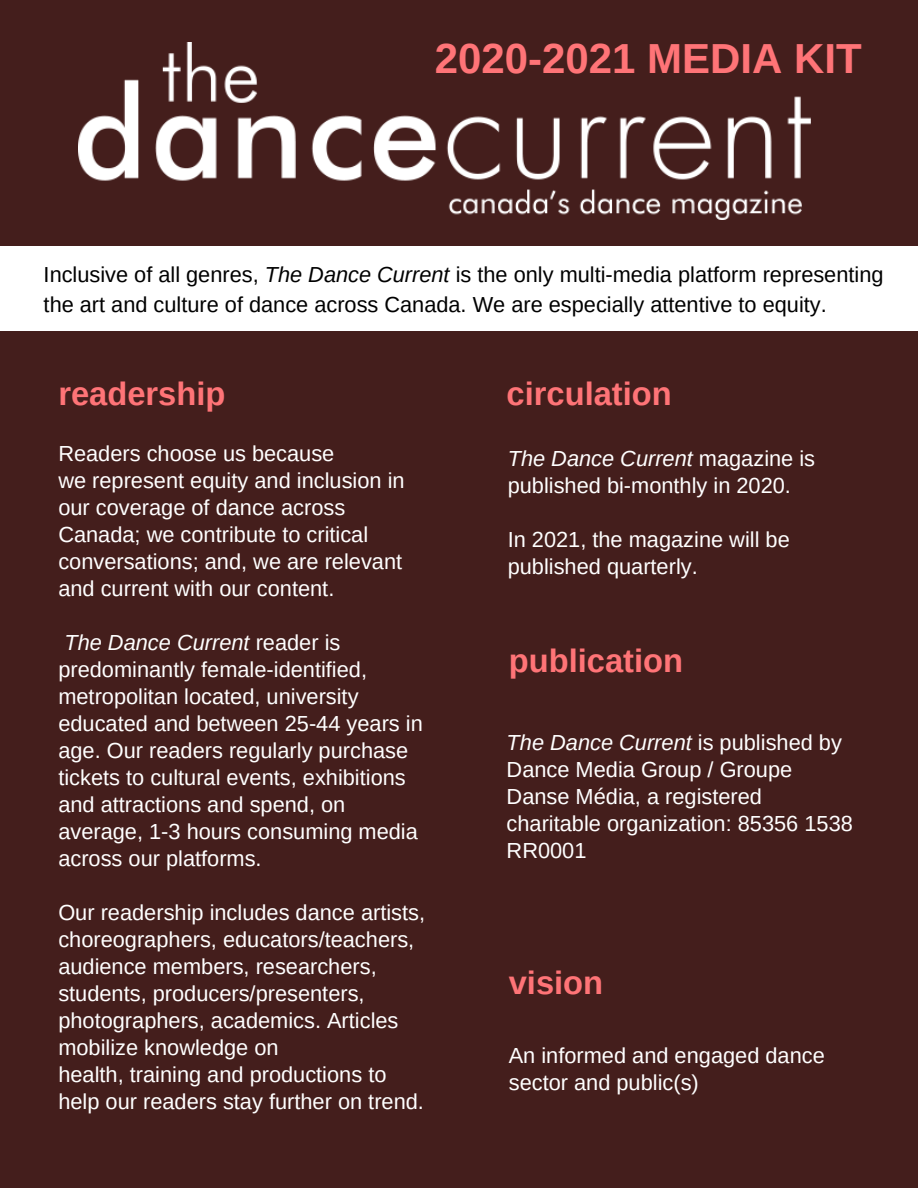
<style>
.page{position:relative;width:918px;height:1188px;background:#441e1c}
.page>*{position:absolute;margin:0;border:0;box-sizing:border-box;transform-origin:0 0}
.t1{font:700 42px "Arimo";color:#ff7477}
.t2{font:700 32.7px "Arimo";color:#ff7477}
.t3{font:21.75px/27px "Arimo";color:#fff}
.t4{font:21.75px/30.3px "Arimo";color:#000}
.s1{font-style:italic}
</style>
<div class="page">
<img style="left:79px;top:43px;width:732px;height:176px">
<div style="left:0;top:246px;width:918px;height:85px;background:#fff"></div>
<h1 class="t1" style="left:435px;top:35px;width:428px">2020-2021 MEDIA KIT</h1>
<p class="t4" style="left:44px;top:259px;width:841px">Inclusive of all genres, <span class="s1">The Dance Current</span> is the only multi-media platform representing the art and culture of dance across Canada. We are especially attentive to equity.</p>
<h2 class="t2" style="left:58px;top:376px;width:169px">readership</h2>
<p class="t3" style="left:58px;top:440px;width:348px">Readers choose us because<br>we represent equity and inclusion in our coverage of dance across<br>Canada; we contribute to critical conversations; and, we are relevant and current with our content.</p>
<p class="t3" style="left:58px;top:629px;width:366px"><span class="s1">The Dance Current</span> reader is predominantly female-identified, metropolitan located, university educated and between 25-44 years in age. Our readers regularly purchase tickets to cultural events, exhibitions and attractions and spend, on average, 1-3 hours consuming media across our platforms.</p>
<p class="t3" style="left:58px;top:899px;width:368px">Our readership includes dance artists, choreographers, educators/teachers, audience members, researchers, students, producers/presenters, photographers, academics. Articles mobilize knowledge on<br>health, training and productions to help our readers stay further on trend.</p>
<h2 class="t2" style="left:507px;top:376px;width:167px">circulation</h2>
<p class="t3" style="left:508px;top:445px;width:309px"><span class="s1">The Dance Current</span> magazine is published bi-monthly in 2020.</p>
<p class="t3" style="left:508px;top:526px;width:284px">In 2021, the magazine will be published quarterly.</p>
<h2 class="t2" style="left:509px;top:642px;width:176px">publication</h2>
<p class="t3" style="left:507px;top:729px;width:348px"><span class="s1">The Dance Current</span> is published by<br>Dance Media Group / Groupe<br>Danse Média, a registered charitable organization: 85356 1538<br>RR0001</p>
<h2 class="t2" style="left:509px;top:965px;width:96px">vision</h2>
<p class="t3" style="left:509px;top:1042px;width:318px">An informed and engaged dance sector and public(s)</p>
</div>
